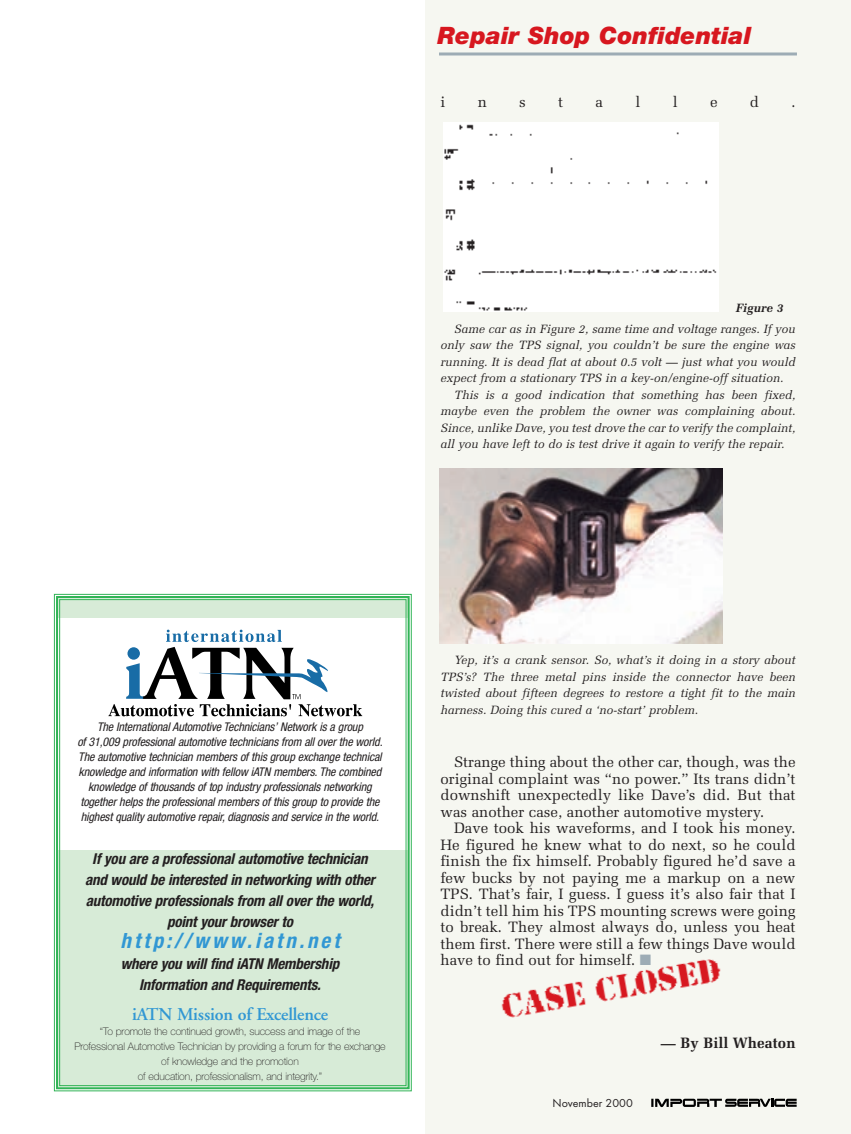
<style>
.page{position:relative;width:851px;height:1134px;background:#fff}
.page>*{position:absolute;margin:0;border:0;box-sizing:border-box;transform-origin:0 0}
.t1{font:italic 900 24px "Helvetica Neue";color:#d7171f}
.t2{font:italic 700 condensed 21px "Helvetica Neue";letter-spacing:.145em;color:#3197d3}
.t3{font:600 18px "Adobe Garamond";letter-spacing:-.01em;color:#3197d3}
.t4{font:15px/16.5px "Melior";color:#231f20;text-align:justify}
.t5{font:italic 700 condensed 15px/21px "Helvetica Neue";letter-spacing:-.01em;color:#231f20;text-align:center}
.t6{font:700 15px "Melior";color:#231f20}
.t7{font:italic 12px/16.5px "Melior";color:#231f20;text-align:justify}
.t8{font:italic condensed 12px/15px "Helvetica Neue";letter-spacing:-.01em;color:#231f20;text-align:center}
.t9{font:12px "Futura T";color:#231f20}
.t10{font:italic 700 12px "Melior";color:#231f20}
.t11{font:100 10.5px/15px "Helvetica Neue";letter-spacing:-.015em;color:#231f20;text-align:center}
.s1{color:#9dacb5}
</style>
<div class="page">
<div style="left:425px;top:0;width:425px;height:1134px;background:#f6f7f1"></div>
<svg style="left:651px;top:1098px;width:145px;height:9px"></svg>
<svg style="left:439px;top:52px;width:357px;height:4px"></svg>
<div style="left:443px;top:123px;width:275px;height:188px;background:#fff"></div>
<img style="left:439px;top:468px;width:283px;height:176px">
<img style="left:501px;top:959px;width:220px;height:59px">
<div style="left:58px;top:850px;width:349px;height:236px;background:#d7ebd7"></div>
<div style="left:58px;top:598px;width:351px;height:19px;background:#d7ebd7"></div>
<div style="left:56px;top:596px;width:353px;height:493px;border:2px solid #32b457"></div>
<svg style="left:108px;top:630px;width:254px;height:86px"></svg>
<h1 class="t1" style="left:437px;top:27px;width:315px">Repair Shop Confidential</h1>
<p class="t4" style="left:440px;top:94px;width:6px">i</p>
<p class="t4" style="left:478px;top:94px;width:11px">n</p>
<p class="t4" style="left:519px;top:94px;width:8px">s</p>
<p class="t4" style="left:558px;top:94px;width:6px">t</p>
<p class="t4" style="left:595px;top:94px;width:9px">a</p>
<p class="t4" style="left:635px;top:94px;width:6px">l</p>
<p class="t4" style="left:672px;top:94px;width:6px">l</p>
<p class="t4" style="left:710px;top:94px;width:9px">e</p>
<p class="t4" style="left:749px;top:94px;width:11px">d</p>
<p class="t4" style="left:791px;top:94px;width:6px">.</p>
<p class="t10" style="left:735px;top:301px;width:49px">Figure 3</p>
<p class="t7" style="left:440px;top:320px;width:356px;text-indent:14px">Same car as in Figure 2, same time and voltage ranges. If you only saw the TPS signal, you couldn’t be sure the engine was running. It is dead flat at about 0.5 volt — just what you would expect from a stationary TPS in a key-on/engine-off situation.</p>
<p class="t7" style="left:440px;top:386px;width:356px;text-indent:14px">This is a good indication that something has been fixed, maybe even the problem the owner was complaining about.<br>Since, unlike Dave, you test drove the car to verify the complaint, all you have left to do is test drive it again to verify the repair.</p>
<p class="t8" style="left:77px;top:720px;width:307px">The International Automotive Technicians’ Network is a group<br>of 31,009 professional automotive technicians from all over the world.<br>The automotive technician members of this group exchange technical knowledge and information with fellow iATN members. The combined knowledge of thousands of top industry professionals networking together helps the professional members of this group to provide the highest quality automotive repair, diagnosis and service in the world.</p>
<p class="t5" style="left:85px;top:849px;width:291px">If you are a professional automotive technician and would be interested in networking with other automotive professionals from all over the world, point your browser to</p>
<h2 class="t2" style="left:121px;top:933px;width:220px">http://www.iatn.net</h2>
<p class="t5" style="left:121px;top:954px;width:220px">where you will find iATN Membership<br>Information and Requirements.</p>
<h3 class="t3" style="left:132px;top:1007px;width:198px">iATN Mission of Excellence</h3>
<p class="t11" style="left:74px;top:1025px;width:313px">“To promote the continued growth, success and image of the Professional Automotive Technician by providing a forum for the exchange of knowledge and the promotion<br>of education, professionalism, and integrity.”</p>
<p class="t7" style="left:440px;top:652px;width:356px;text-indent:14px">Yep, it’s a crank sensor. So, what’s it doing in a story about TPS’s? The three metal pins inside the connector have been twisted about fifteen degrees to restore a tight fit to the main harness. Doing this cured a ‘no-start’ problem.</p>
<p class="t4" style="left:440px;top:754px;width:356px;text-indent:14px">Strange thing about the other car, though, was the original complaint was “no power.” Its trans didn’t downshift unexpectedly like Dave’s did. But that was another case, another automotive mystery.</p>
<p class="t4" style="left:440px;top:820px;width:356px;text-indent:14px">Dave took his waveforms, and I took his money.<br>He figured he knew what to do next, so he could finish the fix himself. Probably figured he’d save a few bucks by not paying me a markup on a new TPS. That’s fair, I guess. I guess it’s also fair that I didn’t tell him his TPS mounting screws were going to break. They almost always do, unless you heat them first. There were still a few things Dave would have to find out for himself. <span class="s1">■</span></p>
<p class="t9" style="left:552px;top:1096px;width:82px">November 2000</p>
<p class="t6" style="left:660px;top:1034px;width:136px">— By Bill Wheaton</p>
</div>
